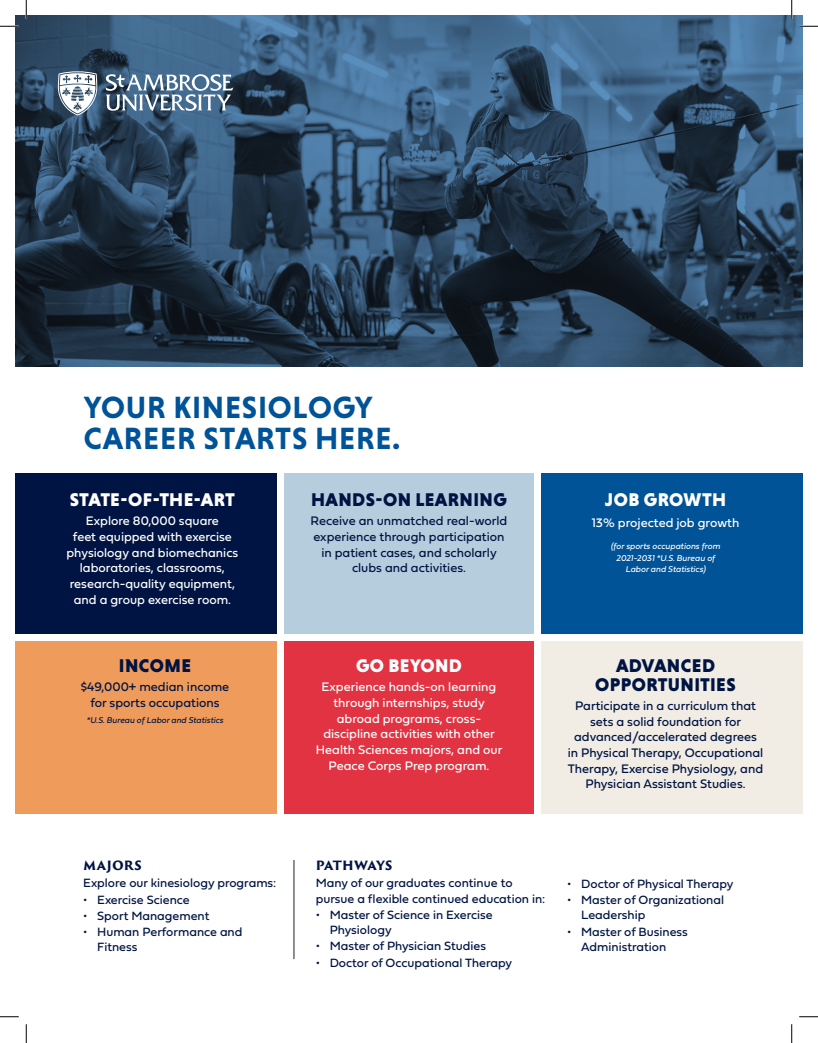
<style>
.page{position:relative;width:818px;height:1043px;background:#fff}
.page>*{position:absolute;margin:0;border:0;box-sizing:border-box;transform-origin:0 0}
.Main_Head{font:700 31.25px/31.2px "Niveau Grotesk";letter-spacing:.025em;color:#015398}
.Front_subheads{font:900 18.75px/18.8px "Niveau Grotesk";letter-spacing:.02em;color:#001443;text-align:center}
.Front_subheads-2{font:900 18.75px "Niveau Grotesk";letter-spacing:.015em;color:#fff}
.Front_box_text{font:12.88px/15.6px "Fieldwork Geo Regular";color:#fff;text-align:center}
.Front_box_text-2{font:12.88px/15.6px "Fieldwork Geo Regular";color:#001443;text-align:center}
.Programs{font:12.5px/15px "Fieldwork Geo Regular";color:#001443}
.Programs_bullet{font:12.5px/15px "Fieldwork Geo Regular";color:#001443}
.Progs___Pathways_Heads{font:900 12.5px "Trajan Sans Pro";letter-spacing:-.045em;color:#001443}
.Progs___Pathways_Heads-2{font:900 12.5px "Trajan Sans Pro";letter-spacing:.005em;color:#001443}
.Front_text_footnote{font:italic 8.75px/11.2px "Fieldwork";color:#fff;text-align:center}
.Front_box_text-3{font:italic 8.75px "Fieldwork";color:#001443}
</style>
<div class="page">
<svg style="left:15px;top:15px;width:787px;height:351px;background:#2d4962"></svg>
<div style="left:15px;top:473px;width:261px;height:160px;background:#001443"></div>
<div style="left:284px;top:473px;width:250px;height:160px;background:#b5cddc"></div>
<div style="left:542px;top:473px;width:260px;height:160px;background:#015398"></div>
<div style="left:15px;top:641px;width:261px;height:172px;background:#ef9b5c"></div>
<div style="left:284px;top:641px;width:250px;height:172px;background:#e13342"></div>
<div style="left:542px;top:641px;width:260px;height:172px;background:#f1ece4"></div>
<svg style="left:58px;top:71px;width:39px;height:44px"></svg>
<svg style="left:105px;top:74px;width:128px;height:37px"></svg>
<hr style="left:293px;top:860px;width:1px;height:99px;background:#231f20">
<svg style="left:0;top:25px;width:19px;height:2px"></svg>
<svg style="left:799px;top:25px;width:19px;height:2px"></svg>
<svg style="left:0;top:1016px;width:19px;height:1px"></svg>
<svg style="left:799px;top:1016px;width:19px;height:1px"></svg>
<svg style="left:25px;top:0;width:2px;height:19px"></svg>
<svg style="left:25px;top:1024px;width:2px;height:18px"></svg>
<svg style="left:790px;top:0;width:2px;height:19px"></svg>
<svg style="left:791px;top:1024px;width:1px;height:18px"></svg>
<p class="Main_Head" style="left:84px;top:391px;width:318px">YOUR KINESIOLOGY<br>CAREER STARTS HERE.</p>
<p class="Front_subheads-2" style="left:70px;top:489px;width:167px">STATE-OF-THE-ART</p>
<p class="Front_box_text" style="left:66px;top:513px;width:173px">Explore 80,000 square<br>feet equipped with exercise physiology and biomechanics laboratories, classrooms, research-quality equipment, and a group exercise room.</p>
<p class="Front_subheads" style="left:119px;top:656px;width:74px">INCOME</p>
<p class="Front_box_text-2" style="left:81px;top:678px;width:150px">$49,000+ median income for sports occupations</p>
<p class="Front_box_text-3" style="left:87px;top:712px;width:138px">*U.S. Bureau of Labor and Statistics</p>
<p class="Front_subheads" style="left:311px;top:490px;width:197px">HANDS-ON LEARNING</p>
<p class="Front_box_text-2" style="left:310px;top:513px;width:198px">Receive an unmatched real-world experience through participation in patient cases, and scholarly clubs and activities.</p>
<p class="Front_subheads-2" style="left:356px;top:654px;width:107px">GO BEYOND</p>
<p class="Front_box_text" style="left:316px;top:678px;width:188px">Experience hands-on learning through internships, study abroad programs, cross&shy;discipline activities with other<br>Health Sciences majors, and our<br>Peace Corps Prep program.</p>
<p class="Front_subheads-2" style="left:605px;top:489px;width:123px">JOB GROWTH</p>
<p class="Front_box_text" style="left:591px;top:514px;width:149px">13% projected job growth</p>
<p class="Front_text_footnote" style="left:611px;top:540px;width:111px">(for sports occupations from<br>2021-2031 *U.S. Bureau of<br>Labor and Statistics)</p>
<p class="Front_subheads" style="left:595px;top:656px;width:142px">ADVANCED<br>OPPORTUNITIES</p>
<p class="Front_box_text-2" style="left:567px;top:697px;width:197px">Participate in a curriculum that sets a solid foundation for advanced/accelerated degrees in Physical Therapy, Occupational<br>Therapy, Exercise Physiology, and<br>Physician Assistant Studies.</p>
<p class="Progs___Pathways_Heads-2" style="left:83px;top:856px;width:60px">MAJORS</p>
<p class="Programs" style="left:83px;top:875px;width:194px">Explore our kinesiology programs:</p>
<p class="Programs_bullet" style="left:83px;top:891px;width:108px">• Exercise Science</p>
<p class="Programs_bullet" style="left:83px;top:907px;width:128px">• Sport Management</p>
<p class="Programs_bullet" style="left:97px;top:923px;width:147px;text-indent:-14px">• Human Performance and<br>Fitness</p>
<p class="Progs___Pathways_Heads" style="left:316px;top:856px;width:78px">PATHWAYS</p>
<p class="Programs" style="left:316px;top:874px;width:231px;line-height:15.6px">Many of our graduates continue to pursue a flexible continued education in:</p>
<p class="Programs_bullet" style="left:329px;top:907px;width:165px;text-indent:-14px">• Master of Science in Exercise<br>Physiology</p>
<p class="Programs_bullet" style="left:316px;top:938px;width:172px">• Master of Physician Studies</p>
<p class="Programs_bullet" style="left:316px;top:955px;width:198px">• Doctor of Occupational Therapy</p>
<p class="Programs" style="left:567px;top:876px;width:168px">• Doctor of Physical Therapy</p>
<p class="Programs" style="left:581px;top:892px;width:144px;text-indent:-14px">• Master of Organizational<br>Leadership</p>
<p class="Programs" style="left:581px;top:923px;width:108px;text-indent:-14px">• Master of Business<br>Administration</p>
</div>
